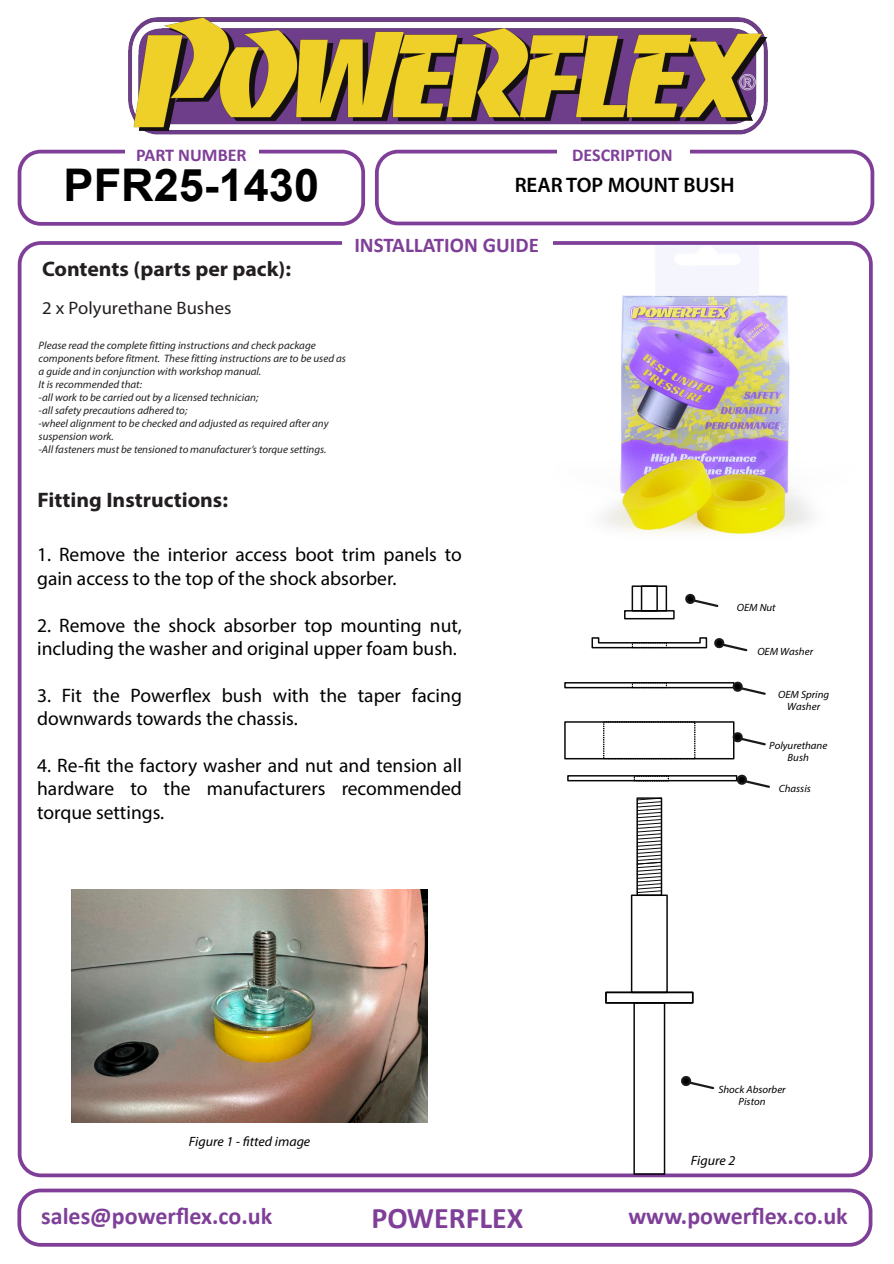
<style>
.page{position:relative;width:894px;height:1264px;background:#fff}
.page>*{position:absolute;margin:0;border:0;box-sizing:border-box;transform-origin:0 0}
.t1{font:700 45px "Arial";color:#000}
.t2{font:700 30px "Calibri";color:#7f3f98}
.t3{font:700 24px "Calibri";color:#7f3f98}
.t4{font:700 21px "Myriad Pro";color:#231f20}
.t5{font:700 21px "Calibri";color:#7f3f98}
.t6{font:600 21px "Myriad Pro";color:#000}
.t7{font:19.5px/23.4px "Myriad Pro";color:#000}
.t8{font:700 18px "Calibri";color:#7f3f98}
.t9{font:18px "Myriad Pro";color:#231f20}
.t10{font:italic 13.5px "Myriad Pro";color:#000}
.t11{font:italic 10.8px/13px "Myriad Pro";color:#231f20}
.t12{font:italic 10.5px/12px "Myriad Pro";color:#000;text-align:center}
</style>
<div class="page">
<img style="left:600px;top:246px;width:269px;height:289px">
<div style="left:18px;top:241px;width:854px;height:935px;border:4px solid #7f3f98;border-radius:21px"></div>
<div style="left:375px;top:150px;width:498px;height:75px;border:4px solid #7f3f98;border-radius:21px"></div>
<div style="left:18px;top:150px;width:347px;height:76px;border:4px solid #7f3f98;border-radius:21px"></div>
<img style="left:128px;top:18px;width:639px;height:117px">
<div style="left:124px;top:147px;width:134px;height:9px;background:#fff"></div>
<div style="left:556px;top:147px;width:132px;height:9px;background:#fff"></div>
<div style="left:342px;top:235px;width:210px;height:15px;background:#fff"></div>
<div style="left:17px;top:1188px;width:855px;height:58px;border:4px solid #7f3f98;border-radius:21px"></div>
<div style="left:633px;top:1001px;width:32px;height:173px;border:2px solid #000"></div>
<div style="left:630px;top:894px;width:37px;height:98px;border:2px solid #000"></div>
<div style="left:605px;top:991px;width:88px;height:12px;border:2px solid #000"></div>
<svg style="left:681px;top:1076px;width:34px;height:14px"></svg>
<svg style="left:636px;top:797px;width:26px;height:96px"></svg>
<div style="left:623px;top:610px;width:51px;height:9px;border:2px solid #000"></div>
<div style="left:631px;top:585px;width:35px;height:26px;border:2px solid #000"></div>
<div style="left:640px;top:585px;width:17px;height:26px;border:2px solid #000"></div>
<div style="left:564px;top:682px;width:170px;height:6px;border:2px solid #000"></div>
<svg style="left:591px;top:637px;width:157px;height:15px"></svg>
<svg style="left:730px;top:681px;width:36px;height:14px"></svg>
<svg style="left:732px;top:730px;width:34px;height:16px"></svg>
<svg style="left:685px;top:593px;width:34px;height:14px"></svg>
<div style="left:631px;top:642px;width:35px;height:6px;border:1px dashed #000"></div>
<div style="left:631px;top:682px;width:35px;height:6px;border:1px dashed #000"></div>
<div style="left:603px;top:721px;width:92px;height:38px;border:1px dashed #000"></div>
<div style="left:567px;top:774px;width:170px;height:7px;border:2px solid #000"></div>
<svg style="left:734px;top:774px;width:36px;height:14px"></svg>
<div style="left:633px;top:775px;width:35px;height:6px;border:1px dashed #000"></div>
<img style="left:71px;top:889px;width:356px;height:233px">
<h3 class="t8" style="left:136px;top:147px;width:112px">PART NUMBER</h3>
<h3 class="t8" style="left:572px;top:147px;width:102px">DESCRIPTION</h3>
<h1 class="t1" style="left:64px;top:168px;width:257px">PFR25-1430</h1>
<h3 class="t6" style="left:514px;top:176px;width:221px">REAR TOP MOUNT BUSH</h3>
<h3 class="t4" style="left:42px;top:260px;width:250px">Contents (parts per pack):</h3>
<h3 class="t9" style="left:42px;top:301px;width:191px">2 x Polyurethane Bushes</h3>
<p class="t11" style="left:39px;top:340px;width:308px">Please read the complete fitting instructions and check package components before fitment. These fitting instructions are to be used as a guide and in conjunction with workshop manual.<br>It is recommended that:<br>-all work to be carried out by a licensed technician;<br>-all safety precautions adhered to;<br>-wheel alignment to be checked and adjusted as required after any suspension work.<br>-All fasteners must be tensioned to manufacturer’s torque settings.</p>
<h3 class="t4" style="left:38px;top:491px;width:192px">Fitting Instructions:</h3>
<h3 class="t5" style="left:354px;top:236px;width:186px">INSTALLATION GUIDE</h3>
<h3 class="t7" style="left:37px;top:544px;width:426px">1. Remove the interior access boot trim panels to gain access to the top of the shock absorber.</h3>
<h3 class="t7" style="left:37px;top:615px;width:426px">2. Remove the shock absorber top mounting nut, including the washer and original upper foam bush.</h3>
<h3 class="t7" style="left:37px;top:685px;width:426px">3. Fit the Powerflex bush with the taper facing downwards towards the chassis.</h3>
<h3 class="t7" style="left:37px;top:755px;width:426px;text-align:justify">4. Re-fit the factory washer and nut and tension all hardware to the manufacturers recommended torque settings.</h3>
<p class="t10" style="left:189px;top:1135px;width:123px">Figure 1 - fitted image</p>
<p class="t12" style="left:736px;top:602px;width:40px">OEM Nut</p>
<p class="t12" style="left:757px;top:646px;width:57px">OEM Washer</p>
<p class="t12" style="left:777px;top:689px;width:53px">OEM Spring<br>Washer</p>
<p class="t12" style="left:768px;top:740px;width:60px">Polyurethane<br>Bush</p>
<p class="t12" style="left:778px;top:783px;width:34px">Chassis</p>
<p class="t12" style="left:718px;top:1083px;width:69px">Shock Absorber<br>Piston</p>
<p class="t10" style="left:690px;top:1154px;width:46px">Figure 2</p>
<h3 class="t3" style="left:41px;top:1205px;width:232px">sales@powerflex.co.uk</h3>
<h2 class="t2" style="left:371px;top:1204px;width:153px">POWERFLEX</h2>
<h3 class="t3" style="left:628px;top:1205px;width:221px">www.powerflex.co.uk</h3>
</div>
